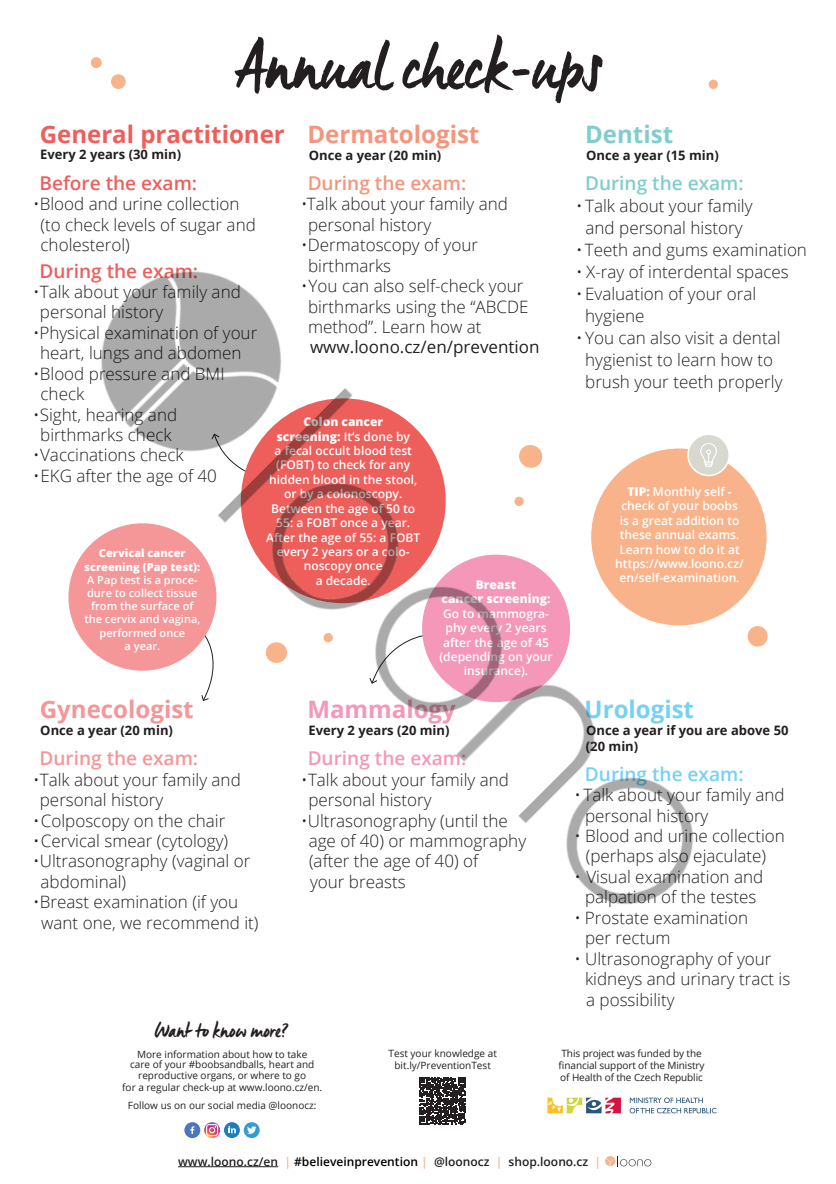
<style>
.page{position:relative;width:836px;height:1184px;background:#fff}
.page>*{position:absolute;margin:0;border:0;box-sizing:border-box;transform-origin:0 0}
.t1{font:68.8px "Manus";letter-spacing:-.01em;color:#231f20}
.t2{font:700 24.05px "Open Sans";color:#ee5e5a}
.t3{font:700 24.05px "Open Sans";color:#f5957c}
.t4{font:700 24.05px "Open Sans";color:#f59698}
.t5{font:700 24.05px "Open Sans";color:#75d1f6}
.t6{font:700 24.05px "Open Sans";color:#f497b8}
.t7{font:700 24.05px "Open Sans";color:#7fcecb}
.t8{font:21px "Manus";color:#231f20}
.t9{font:600 19px "Open Sans";color:#ee5e5a}
.t10{font:600 19px "Open Sans";color:#f5957c}
.t11{font:600 19px "Open Sans";color:#75d1f6}
.t12{font:600 19px "Open Sans";color:#f497b8}
.t13{font:600 19px "Open Sans";color:#f59698}
.t14{font:600 19px "Open Sans";color:#7fcecb}
.t15{font:300 17px/20.4px "Open Sans";color:#231f20}
.t16{font:17px "Open Sans";color:#231f20}
.t17{font:700 13px/15.6px "Open Sans";color:#231f20}
.t18{font:600 12px/14.4px "Open Sans";color:#fff;text-align:center}
.t19{font:600 12px "Open Sans";color:#231f20}
.t20{font:800 12px/14.4px "Open Sans";color:#fff;text-align:center}
.t21{font:600 11px/13.2px "Open Sans";color:#fff;text-align:center}
.t22{font:800 11px/13.2px "Open Sans";color:#fff;text-align:center}
.t23{font:10px/12px "Open Sans";color:#231f20;text-align:center}
.s1{font-weight:800}
.s2{color:#f9b38a}
.s3{color:#000}
</style>
<div class="page">
<img style="left:68px;top:57px;width:700px;height:1111px">
<h1 class="t1" style="left:234px;top:24px;width:370px">Annual check-ups</h1>
<h2 class="t3" style="left:307px;top:117px;width:173px">Dermatologist</h2>
<p class="t10" style="left:307px;top:170px;width:160px">During the exam:</p>
<p class="t15" style="left:308px;top:193px;width:201px;text-indent:-7px">•Talk about your family and personal history</p>
<p class="t15" style="left:308px;top:234px;width:171px;text-indent:-7px">• Dermatoscopy of your birthmarks</p>
<p class="t15" style="left:308px;top:275px;width:222px;text-indent:-7px">•You can also self-check your birthmarks using the “ABCDE method”. Learn how at</p>
<p class="t16" style="left:310px;top:335px;width:231px">www.loono.cz/en/prevention</p>
<h2 class="t2" style="left:40px;top:117px;width:246px">General practitioner</h2>
<p class="t17" style="left:40px;top:146px;width:142px">Every 2 years (30 min)</p>
<p class="t9" style="left:39px;top:170px;width:159px">Before the exam:</p>
<p class="t15" style="left:41px;top:193px;width:217px;text-indent:-7px">•Blood and urine collection (to check levels of sugar and cholesterol)</p>
<p class="t9" style="left:39px;top:257px;width:160px">During the exam:</p>
<p class="t15" style="left:40px;top:281px;width:202px;text-indent:-7px">• Talk about your family and personal history</p>
<p class="t15" style="left:33px;top:322px;width:226px;text-align:center">•Physical examination of your heart, lungs and abdomen</p>
<p class="t15" style="left:41px;top:363px;width:185px;text-indent:-7px">• Blood pressure and BMI check</p>
<p class="t15" style="left:33px;top:403px;width:146px;text-align:center">•Sight, hearing and birthmarks check</p>
<p class="t15" style="left:33px;top:444px;width:152px">•Vaccinations check</p>
<p class="t15" style="left:33px;top:465px;width:185px">• EKG after the age of 40</p>
<h2 class="t7" style="left:585px;top:117px;width:89px">Dentist</h2>
<p class="t14" style="left:585px;top:170px;width:160px">During the exam:</p>
<p class="t15" style="left:576px;top:194px;width:178px;line-height:22px;text-align:center">• Talk about your family and personal history</p>
<p class="t15" style="left:576px;top:239px;width:232px">• Teeth and gums examination</p>
<p class="t15" style="left:576px;top:261px;width:214px">• X-ray of interdental spaces</p>
<p class="t15" style="left:585px;top:282px;width:172px;line-height:22px;text-indent:-9px">• Evaluation of your oral hygiene</p>
<p class="t15" style="left:576px;top:326px;width:208px;line-height:22px;text-align:center">• You can also visit a dental hygienist to learn how to brush your teeth properly</p>
<p class="t17" style="left:308px;top:147px;width:134px">Once a year (20 min)</p>
<p class="t17" style="left:586px;top:147px;width:134px">Once a year (15 min)</p>
<p class="t18" style="left:266px;top:414px;width:155px"><span class="s1">Colon cancer<br>screening:</span> It‘s done by<br>a fecal occult blood test (FOBT) to check for any hidden blood in the stool, or by a colonoscopy.<br>Between the age of 50 to<br>55: a FOBT once a year.<br>After the age of 55: a FOBT every 2 years or a colo&shy;noscopy once<br>a decade.</p>
<p class="t18" style="left:615px;top:484px;width:130px"><span class="s1">TIP:</span> Monthly self - check of your boobs is a great addition to these annual exams.<br>Learn how to do it at https://www.loono.cz/ en/self-examination.</p>
<p class="t22" style="left:84px;top:546px;width:118px">Cervical cancer screening (Pap test):</p>
<p class="t21" style="left:84px;top:573px;width:117px">A Pap test is a proce&shy;dure to collect tissue from the surface of the cervix and vagina, performed once<br>a year.</p>
<p class="t20" style="left:441px;top:576px;width:110px">Breast<br>cancer screening:</p>
<p class="t18" style="left:439px;top:605px;width:115px">Go to mammogra&shy;phy every 2 years after the age of 45 (depending on your insurance).</p>
<h2 class="t4" style="left:40px;top:692px;width:155px">Gynecologist</h2>
<p class="t17" style="left:40px;top:722px;width:134px">Once a year (20 min)</p>
<p class="t13" style="left:39px;top:745px;width:160px">During the exam:</p>
<p class="t15" style="left:40px;top:768px;width:202px;text-indent:-7px">• Talk about your family and personal history</p>
<p class="t15" style="left:33px;top:809px;width:194px">• Colposcopy on the chair</p>
<p class="t15" style="left:33px;top:830px;width:197px">• Cervical smear (cytology)</p>
<p class="t15" style="left:41px;top:850px;width:211px;text-indent:-7px">•Ultrasonography (vaginal or abdominal)</p>
<p class="t15" style="left:41px;top:891px;width:219px;text-indent:-8px">•Breast examination (if you want one, we recommend it)</p>
<h2 class="t6" style="left:307px;top:692px;width:150px">Mammalogy</h2>
<p class="t17" style="left:308px;top:722px;width:142px">Every 2 years (20 min)</p>
<p class="t12" style="left:307px;top:745px;width:160px">During the exam:</p>
<p class="t15" style="left:308px;top:768px;width:202px;text-indent:-7px">•Talk about your family and personal history</p>
<p class="t15" style="left:308px;top:809px;width:219px;text-indent:-7px">•Ultrasonography (until the age of 40) or mammography (after the age of 40) of<br>your breasts</p>
<p class="t8" style="left:155px;top:1017px;width:136px">Want to know more?</p>
<p class="t23" style="left:130px;top:1048px;width:186px;line-height:10.5px">More information about how to take care of your #boobsandballs, heart and reproductive organs, or where to go</p>
<p class="t23" style="left:122px;top:1077px;width:201px;line-height:17.7px">for a regular check-up at www.loono.cz/en.<br>Follow us on our social media @loonocz:</p>
<p class="t23" style="left:388px;top:1047px;width:110px">Test your knowledge at bit.ly/PreventionTest</p>
<h2 class="t5" style="left:584px;top:692px;width:111px">Urologist</h2>
<p class="t17" style="left:585px;top:722px;width:204px">Once a year if you are above 50 (20 min)</p>
<p class="t11" style="left:584px;top:760px;width:160px">During the exam:</p>
<p class="t15" style="left:585px;top:784px;width:201px;text-indent:-11px">• Talk about your family and personal history</p>
<p class="t15" style="left:574px;top:825px;width:212px;text-align:center">• Blood and urine collection (perhaps also ejaculate)</p>
<p class="t15" style="left:574px;top:865px;width:190px;text-align:center">• Visual examination and palpation of the testes</p>
<p class="t15" style="left:585px;top:906px;width:164px;text-indent:-11px">• Prostate examination per rectum</p>
<p class="t15" style="left:585px;top:947px;width:207px;text-indent:-11px">• Ultrasonography of your kidneys and urinary tract is a possibility</p>
<p class="t23" style="left:558px;top:1047px;width:147px;text-align:left">This project was funded by the financial support of the Ministry of Health of the Czech Republic</p>
<p class="t19" style="left:178px;top:1152px;width:424px">www.loono.cz/en <span class="s2">|</span> <span class="s3">#believeinprevention</span> <span class="s2">|</span> @loonocz <span class="s2">|</span> shop.loono.cz <span class="s2">|</span></p>
</div>
